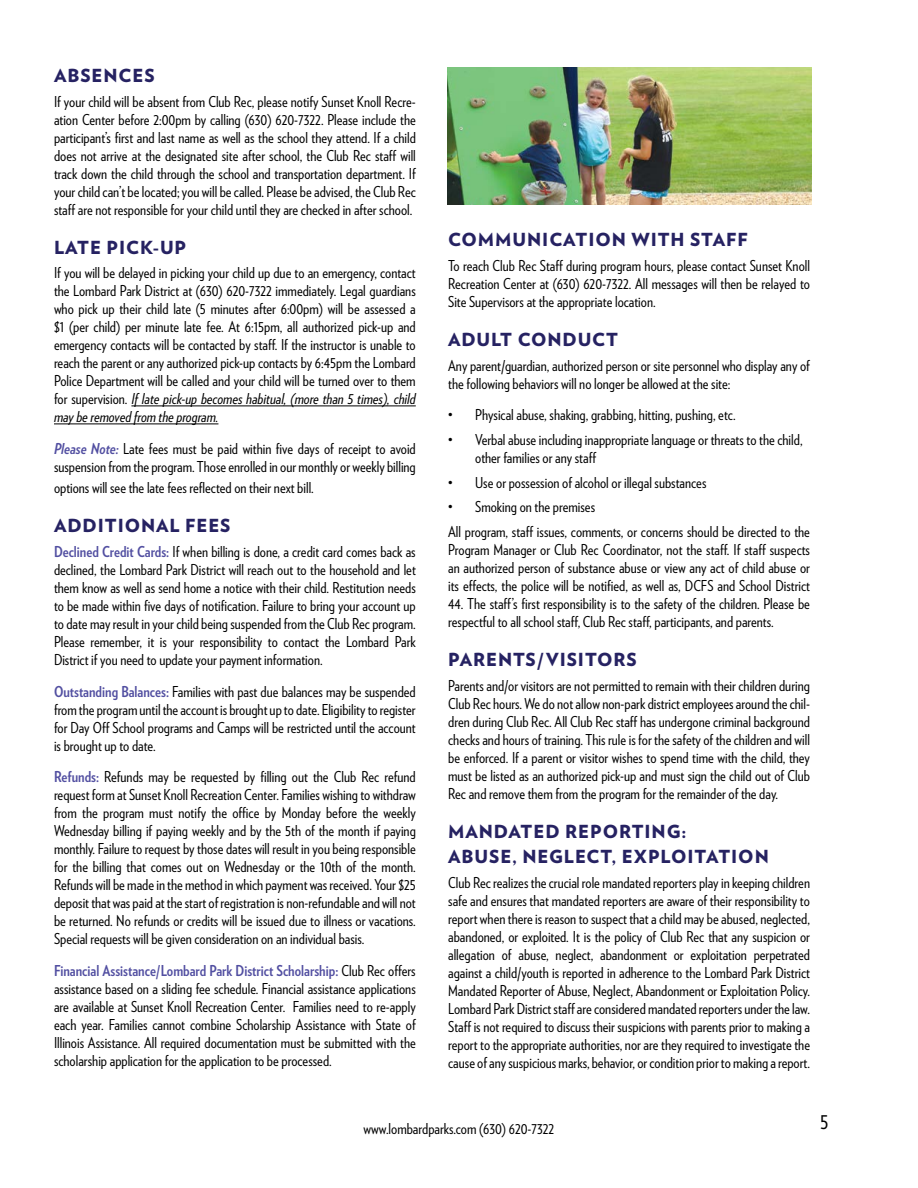
<style>
.page{position:relative;width:918px;height:1188px;background:#fff}
.page>*{position:absolute;margin:0;border:0;box-sizing:border-box;transform-origin:0 0}
.t1{font:21px "Verlag Condensed";color:#000}
.t2{font:900 18px/25.5px "Verlag";letter-spacing:.05em;color:#262262}
.t3{font:15px/18px "Verlag Condensed";color:#000;text-align:justify}
.s1{font-style:italic}
.s2{font-weight:700;font-style:italic;color:#524fa1}
.s3{font-weight:700;color:#524fa1}
</style>
<div class="page">
<hr style="left:131px;top:406px;width:285px;height:1px;background:#000">
<hr style="left:54px;top:424px;width:164px;height:1px;background:#000">
<img style="left:447px;top:68px;width:364px;height:136px">
<p class="t2" style="left:54px;top:62px;width:102px">ABSENCES</p>
<p class="t3" style="left:54px;top:92px;width:363px">If your child will be absent from Club Rec, please notify Sunset Knoll Recre&shy;ation Center before 2:00pm by calling (630) 620-7322. Please include the participant’s first and last name as well as the school they attend. If a child does not arrive at the designated site after school, the Club Rec staff will track down the child through the school and transportation department. If your child can’t be located; you will be called. Please be advised, the Club Rec staff are not responsible for your child until they are checked in after school.</p>
<p class="t2" style="left:54px;top:233px;width:134px">LATE PICK-UP</p>
<p class="t3" style="left:54px;top:263px;width:363px">If you will be delayed in picking your child up due to an emergency, contact the Lombard Park District at (630) 620-7322 immediately. Legal guardians who pick up their child late (5 minutes after 6:00pm) will be assessed a $1 (per child) per minute late fee. At 6:15pm, all authorized pick-up and emergency contacts will be contacted by staff. If the instructor is unable to reach the parent or any authorized pick-up contacts by 6:45pm the Lombard Police Department will be called and your child will be turned over to them for supervision. <span class="s1">If late pick-up becomes habitual, (more than 5 times), child may be removed from the program.</span></p>
<p class="t3" style="left:54px;top:439px;width:363px"><span class="s2">Please Note:</span> Late fees must be paid within five days of receipt to avoid suspension from the program. Those enrolled in our monthly or weekly billing</p>
<p class="t3" style="left:54px;top:479px;width:261px">options will see the late fees reflected on their next bill.</p>
<p class="t2" style="left:54px;top:512px;width:178px">ADDITIONAL FEES</p>
<p class="t3" style="left:54px;top:542px;width:363px"><span class="s3">Declined Credit Cards:</span> If when billing is done, a credit card comes back as declined, the Lombard Park District will reach out to the household and let them know as well as send home a notice with their child. Restitution needs to be made within five days of notification. Failure to bring your account up to date may result in your child being suspended from the Club Rec program.<br>Please remember, it is your responsibility to contact the Lombard Park District if you need to update your payment information.</p>
<p class="t3" style="left:54px;top:682px;width:363px"><span class="s3">Outstanding Balances:</span> Families with past due balances may be suspended from the program until the account is brought up to date. Eligibility to register for Day Off School programs and Camps will be restricted until the account is brought up to date.</p>
<p class="t3" style="left:54px;top:767px;width:363px"><span class="s3">Refunds:</span> Refunds may be requested by filling out the Club Rec refund request form at Sunset Knoll Recreation Center. Families wishing to withdraw from the program must notify the office by Monday before the weekly Wednesday billing if paying weekly and by the 5th of the month if paying monthly. Failure to request by those dates will result in you being responsible for the billing that comes out on Wednesday or the 10th of the month.<br>Refunds will be made in the method in which payment was received. Your $25 deposit that was paid at the start of registration is non-refundable and will not be returned. No refunds or credits will be issued due to illness or vacations.<br>Special requests will be given consideration on an individual basis.</p>
<p class="t3" style="left:54px;top:961px;width:363px"><span class="s3">Financial Assistance/Lombard Park District Scholarship:</span> Club Rec offers assistance based on a sliding fee schedule. Financial assistance applications are available at Sunset Knoll Recreation Center. Families need to re-apply each year. Families cannot combine Scholarship Assistance with State of Illinois Assistance. All required documentation must be submitted with the scholarship application for the application to be processed.</p>
<p class="t2" style="left:448px;top:226px;width:301px">COMMUNICATION WITH STAFF</p>
<p class="t3" style="left:448px;top:256px;width:363px">To reach Club Rec Staff during program hours, please contact Sunset Knoll Recreation Center at (630) 620-7322. All messages will then be relayed to Site Supervisors at the appropriate location.</p>
<p class="t2" style="left:448px;top:326px;width:171px">ADULT CONDUCT</p>
<p class="t3" style="left:448px;top:356px;width:363px">Any parent/guardian, authorized person or site personnel who display any of the following behaviors will no longer be allowed at the site:</p>
<p class="t3" style="left:448px;top:405px;width:289px">• Physical abuse, shaking, grabbing, hitting, pushing, etc.</p>
<p class="t3" style="left:475px;top:430px;width:329px;text-indent:-27px">• Verbal abuse including inappropriate language or threats to the child, other families or any staff</p>
<p class="t3" style="left:448px;top:473px;width:260px">• Use or possession of alcohol or illegal substances</p>
<p class="t3" style="left:448px;top:494px;width:363px;line-height:24.8px">• Smoking on the premises<br>All program, staff issues, comments, or concerns should be directed to the</p>
<p class="t3" style="left:448px;top:540px;width:363px">Program Manager or Club Rec Coordinator, not the staff. If staff suspects an authorized person of substance abuse or view any act of child abuse or its effects, the police will be notified, as well as, DCFS and School District</p>
<p class="t3" style="left:448px;top:594px;width:363px">44. The staff’s first responsibility is to the safety of the children. Please be respectful to all school staff, Club Rec staff, participants, and parents.</p>
<p class="t2" style="left:448px;top:646px;width:190px">PARENTS/VISITORS</p>
<p class="t3" style="left:448px;top:676px;width:363px">Parents and/or visitors are not permitted to remain with their children during Club Rec hours. We do not allow non-park district employees around the chil&shy;dren during Club Rec. All Club Rec staff has undergone criminal background checks and hours of training. This rule is for the safety of the children and will be enforced. If a parent or visitor wishes to spend time with the child, they must be listed as an authorized pick-up and must sign the child out of Club Rec and remove them from the program for the remainder of the day.</p>
<p class="t2" style="left:448px;top:818px;width:322px">MANDATED REPORTING:<br>ABUSE, NEGLECT, EXPLOITATION</p>
<p class="t3" style="left:448px;top:873px;width:363px">Club Rec realizes the crucial role mandated reporters play in keeping children safe and ensures that mandated reporters are aware of their responsibility to report when there is reason to suspect that a child may be abused, neglected, abandoned, or exploited. It is the policy of Club Rec that any suspicion or allegation of abuse, neglect, abandonment or exploitation perpetrated against a child/youth is reported in adherence to the Lombard Park District Mandated Reporter of Abuse, Neglect, Abandonment or Exploitation Policy.<br>Lombard Park District staff are considered mandated reporters under the law.<br>Staff is not required to discuss their suspicions with parents prior to making a report to the appropriate authorities, nor are they required to investigate the cause of any suspicious marks, behavior, or condition prior to making a report.</p>
<p class="t3" style="left:364px;top:1119px;width:192px">www.lombardparks.com (630) 620-7322</p>
<h1 class="t1" style="left:820px;top:1107px;width:10px">5</h1>
</div>
